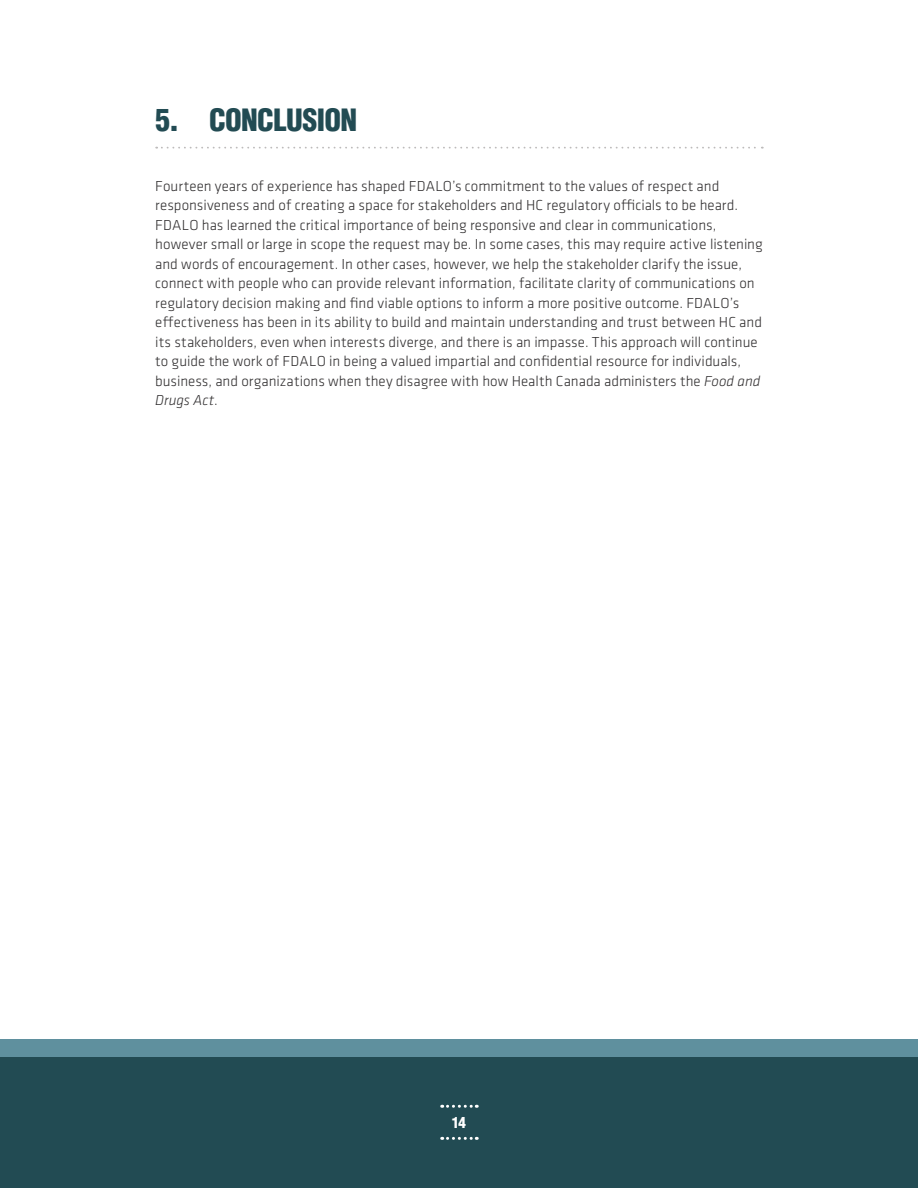
<style>
.page{position:relative;width:918px;height:1188px;background:#fff}
.page>*{position:absolute;margin:0;border:0;box-sizing:border-box;transform-origin:0 0}
.t1{font:900 condensed 30px "Helvetica LT Std";letter-spacing:-.02em;color:#224b53}
.Body{font:300 15px/19.5px "Klavika Basic";color:#312f30}
.t2{font:900 condensed 15px "Helvetica LT Std";color:#fff}
.s1{font-style:italic}
</style>
<div class="page">
<div style="left:0;top:1040px;width:918px;height:148px;background:#224b53"></div>
<div style="left:0;top:1040px;width:918px;height:17px;background:#5f909e"></div>
<svg style="left:442px;top:1105px;width:35px;height:3px"></svg>
<svg style="left:442px;top:1137px;width:35px;height:3px"></svg>
<svg style="left:156px;top:147px;width:607px;height:2px"></svg>
<p class="t1" style="left:155px;top:100px;width:203px">5. CONCLUSION</p>
<p class="Body" style="left:155px;top:176px;width:609px">Fourteen years of experience has shaped FDALO’s commitment to the values of respect and responsiveness and of creating a space for stakeholders and HC regulatory officials to be heard.<br>FDALO has learned the critical importance of being responsive and clear in communications, however small or large in scope the request may be. In some cases, this may require active listening and words of encouragement. In other cases, however, we help the stakeholder clarify the issue, connect with people who can provide relevant information, facilitate clarity of communications on regulatory decision making and find viable options to inform a more positive outcome. FDALO’s effectiveness has been in its ability to build and maintain understanding and trust between HC and its stakeholders, even when interests diverge, and there is an impasse. This approach will continue to guide the work of FDALO in being a valued impartial and confidential resource for individuals, business, and organizations when they disagree with how Health Canada administers the <span class="s1">Food and Drugs Act</span>.</p>
<p class="t2" style="left:452px;top:1113px;width:16px">14</p>
</div>
